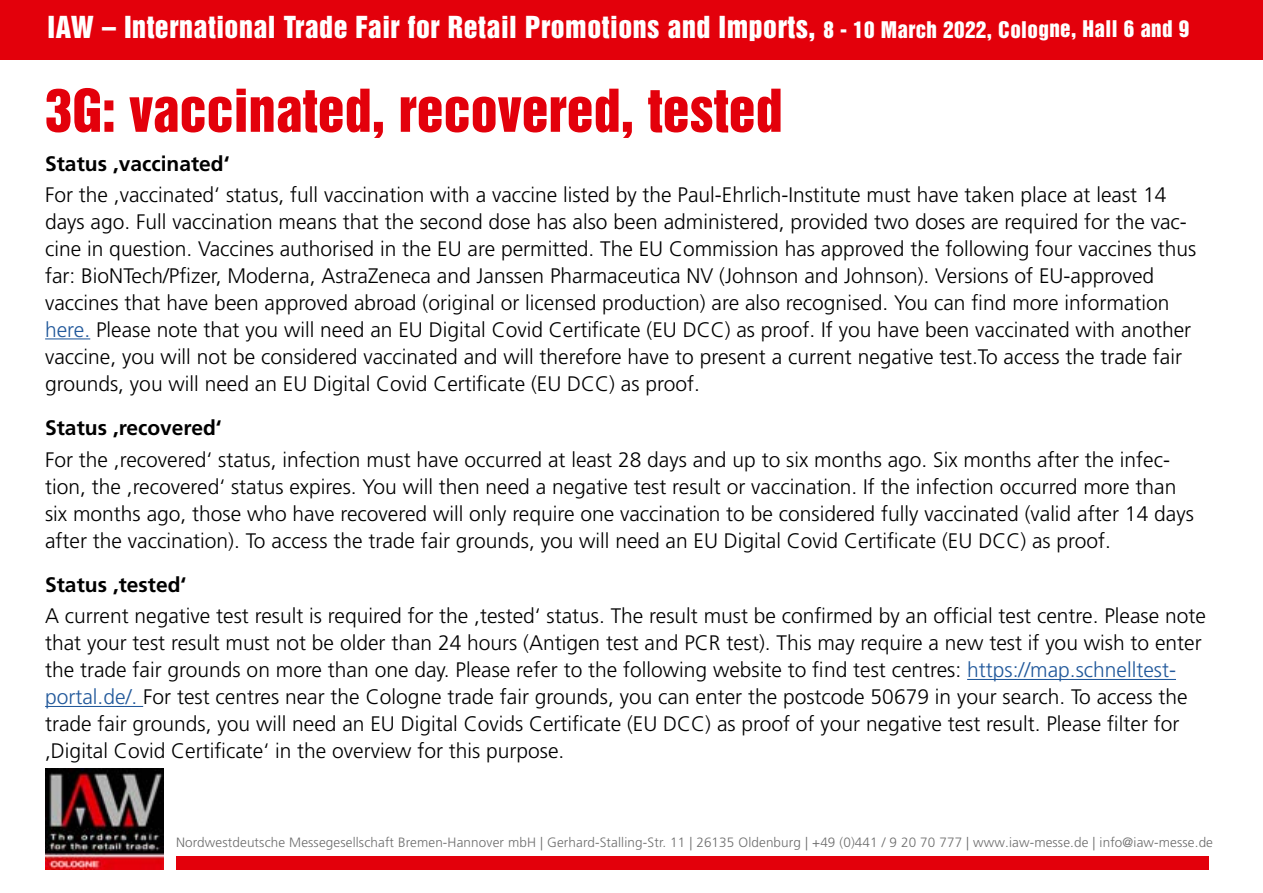
<style>
.page{position:relative;width:1263px;height:893px;background:#fff}
.page>*{position:absolute;margin:0;border:0;box-sizing:border-box;transform-origin:0 0}
.t1{font:54px "Helvetica Inserat LT Std";color:#e3000b}
.t2{font:27.75px "Helvetica Inserat LT Std";letter-spacing:.02em;color:#fff}
.t3{font:300 21px/27px "Frutiger LT Std";color:#000}
.t4{font:300 21px/27px "Frutiger LT Pro";color:#000}
.t5{font:700 21px "Frutiger LT Std";color:#000}
.t6{font:700 21px "Frutiger LT Pro";color:#000}
.t7{font:300 13.5px "Frutiger LT Pro";letter-spacing:.01em;color:#6e6e6e}
.s1{font-size:21px}
.s2{color:#22599b}
</style>
<div class="page">
<div style="left:0;top:0;width:1263px;height:59px;background:#e3000b"></div>
<div style="left:176px;top:856px;width:1032px;height:14px;background:#e3000b"></div>
<img style="left:45px;top:769px;width:118px;height:101px">
<hr style="left:45px;top:338px;width:45px;height:1px;background:#22599b">
<hr style="left:967px;top:679px;width:209px;height:1px;background:#22599b">
<hr style="left:45px;top:706px;width:98px;height:1px;background:#22599b">
<h2 class="t2" style="left:47px;top:10px;width:1143px">IAW – International Trade Fair for Retail Promotions and Imports, <span class="s1">8 - 10 March 2022, Cologne, Hall 6 and 9</span></h2>
<h1 class="t1" style="left:45px;top:78px;width:739px">3G: vaccinated, recovered, tested</h1>
<p class="t6" style="left:45px;top:151px;width:186px">Status ‚vaccinated‘</p>
<p class="t4" style="left:45px;top:181px;width:1152px">For the ,vaccinated‘ status, full vaccination with a vaccine listed by the Paul-Ehrlich-Institute must have taken place at least 14 days ago. Full vaccination means that the second dose has also been administered, provided two doses are required for the vac&shy;cine in question. Vaccines authorised in the EU are permitted. The EU Commission has approved the following four vaccines thus far: BioNTech/Pfizer, Moderna, AstraZeneca and Janssen Pharmaceutica NV (Johnson and Johnson). Versions of EU-approved vaccines that have been approved abroad (original or licensed production) are also recognised. You can find more information <span class="s2">here.</span> Please note that you will need an EU Digital Covid Certificate (EU DCC) as proof. If you have been vaccinated with another vaccine, you will not be considered vaccinated and will therefore have to present a current negative test.To access the trade fair grounds, you will need an EU Digital Covid Certificate (EU DCC) as proof.</p>
<p class="t5" style="left:45px;top:416px;width:178px">Status ‚recovered‘</p>
<p class="t3" style="left:45px;top:446px;width:1150px">For the ,recovered‘ status, infection must have occurred at least 28 days and up to six months ago. Six months after the infec&shy;tion, the ,recovered‘ status expires. You will then need a negative test result or vaccination. If the infection occurred more than six months ago, those who have recovered will only require one vaccination to be considered fully vaccinated (valid after 14 days after the vaccination). To access the trade fair grounds, you will need an EU Digital Covid Certificate (EU DCC) as proof.</p>
<p class="t5" style="left:45px;top:572px;width:143px">Status ‚tested‘</p>
<p class="t3" style="left:45px;top:603px;width:1162px">A current negative test result is required for the ,tested‘ status. The result must be confirmed by an official test centre. Please note that your test result must not be older than 24 hours (Antigen test and PCR test). This may require a new test if you wish to enter the trade fair grounds on more than one day. Please refer to the following website to find test centres: <span class="s2">https://map.schnelltest&shy;portal.de/.</span> For test centres near the Cologne trade fair grounds, you can enter the postcode 50679 in your search. To access the trade fair grounds, you will need an EU Digital Covids Certificate (EU DCC) as proof of your negative test result. Please filter for ,Digital Covid Certificate‘ in the overview for this purpose.</p>
<p class="t7" style="left:176px;top:835px;width:1038px">Nordwestdeutsche Messegesellschaft Bremen-Hannover mbH | Gerhard-Stalling-Str. 11 | 26135 Oldenburg | +49 (0)441 / 9 20 70 777 | www.iaw-messe.de | info@iaw-messe.de</p>
</div>
